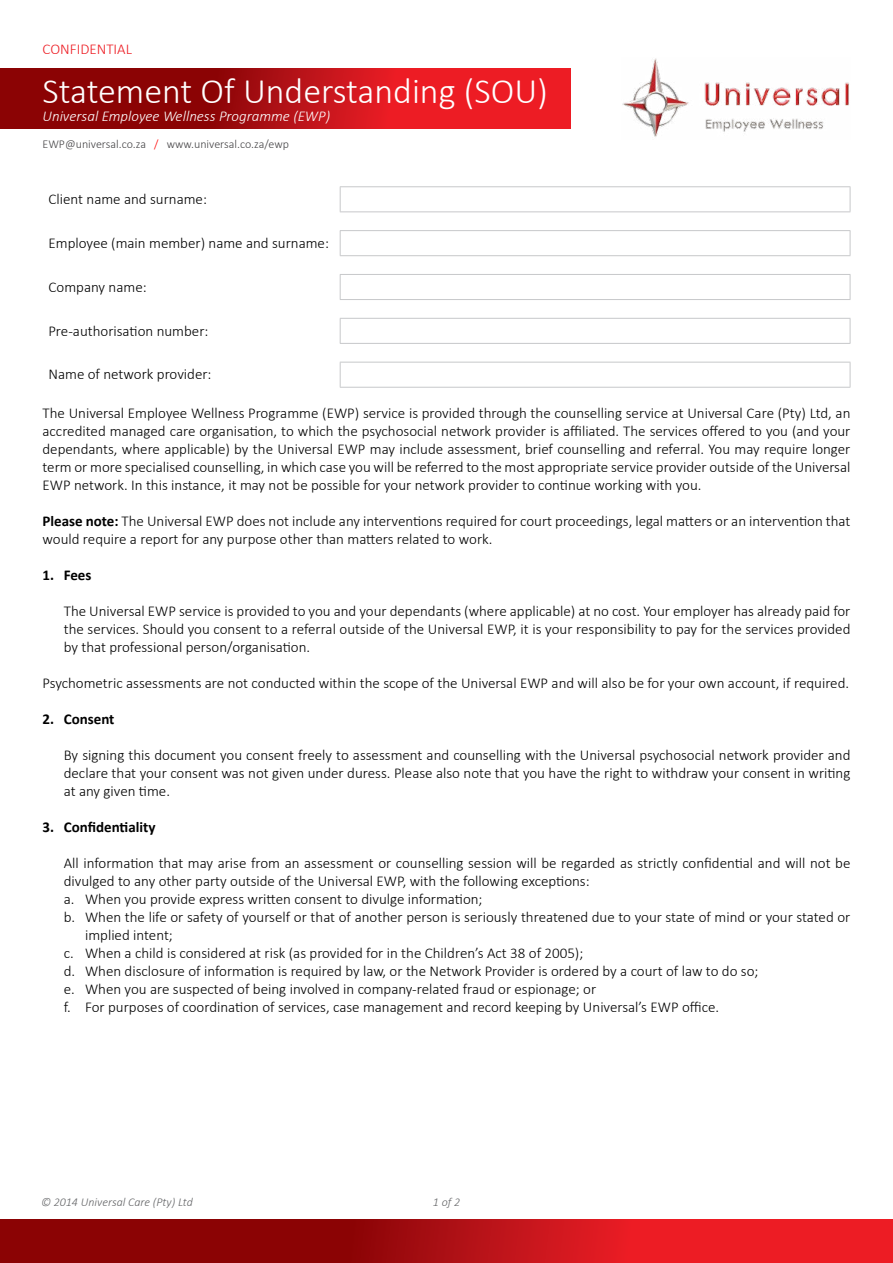
<style>
.page{position:relative;width:893px;height:1263px;background:#fff}
.page>*{position:absolute;margin:0;border:0;box-sizing:border-box;transform-origin:0 0}
.t1{font:300 36px "Calibri";color:#fff}
.t2{font:300 15px/18px "Calibri";color:#000;text-align:justify}
.t3{font:italic 300 15px "Calibri";color:#fff}
.t4{font:700 15px "Calibri";color:#000}
.t5{font:300 15px "Calibri";color:#ed1d24}
.t6{font:300 12px "Calibri";color:#464547}
.t7{font:italic 300 12px "Calibri";color:#636466}
.s1{color:#f00}
.s2{font-weight:700}
</style>
<div class="page">
<svg style="left:0;top:69px;width:571px;height:59px;background:#b80f14"></svg>
<svg style="left:0;top:1219px;width:893px;height:44px;background:#b60f13"></svg>
<hr style="left:340px;top:186px;width:510px;height:1px;background:#c7c8ca">
<svg style="left:340px;top:187px;width:1px;height:24px"></svg>
<svg style="left:850px;top:187px;width:1px;height:24px"></svg>
<hr style="left:340px;top:211px;width:510px;height:1px;background:#c7c8ca">
<hr style="left:340px;top:230px;width:510px;height:1px;background:#c7c8ca">
<svg style="left:340px;top:231px;width:1px;height:24px"></svg>
<svg style="left:850px;top:231px;width:1px;height:24px"></svg>
<hr style="left:340px;top:255px;width:510px;height:1px;background:#c7c8ca">
<hr style="left:340px;top:274px;width:510px;height:1px;background:#c7c8ca">
<svg style="left:340px;top:275px;width:1px;height:24px"></svg>
<svg style="left:850px;top:275px;width:1px;height:24px"></svg>
<hr style="left:340px;top:299px;width:510px;height:1px;background:#c7c8ca">
<hr style="left:340px;top:318px;width:510px;height:1px;background:#c7c8ca">
<svg style="left:340px;top:319px;width:1px;height:24px"></svg>
<svg style="left:850px;top:319px;width:1px;height:24px"></svg>
<hr style="left:340px;top:343px;width:510px;height:1px;background:#c7c8ca">
<hr style="left:340px;top:362px;width:510px;height:1px;background:#c7c8ca">
<svg style="left:340px;top:362px;width:1px;height:25px"></svg>
<svg style="left:850px;top:362px;width:1px;height:25px"></svg>
<hr style="left:340px;top:387px;width:510px;height:1px;background:#c7c8ca">
<img style="left:622px;top:58px;width:227px;height:79px">
<p class="t5" style="left:43px;top:39px;width:91px">CONFIDENTIAL</p>
<h1 class="t1" style="left:43px;top:69px;width:507px">Statement Of Understanding (SOU)</h1>
<p class="t3" style="left:43px;top:107px;width:289px">Universal Employee Wellness Programme (EWP)</p>
<p class="t6" style="left:43px;top:137px;width:248px">EWP@universal.co.za <span class="s1">/</span> www.universal.co.za/ewp</p>
<p class="t2" style="left:49px;top:190px;width:160px">Client name and surname:</p>
<p class="t2" style="left:49px;top:234px;width:282px">Employee (main member) name and surname:</p>
<p class="t2" style="left:49px;top:278px;width:100px">Company name:</p>
<p class="t2" style="left:49px;top:321px;width:161px">Pre-authorisation number:</p>
<p class="t2" style="left:49px;top:365px;width:165px">Name of network provider:</p>
<p class="t2" style="left:43px;top:403px;width:809px">The Universal Employee Wellness Programme (EWP) service is provided through the counselling service at Universal Care (Pty) Ltd, an accredited managed care organisation, to which the psychosocial network provider is affiliated. The services offered to you (and your dependants, where applicable) by the Universal EWP may include assessment, brief counselling and referral. You may require longer term or more specialised counselling, in which case you will be referred to the most appropriate service provider outside of the Universal EWP network. In this instance, it may not be possible for your network provider to continue working with you.</p>
<p class="t2" style="left:43px;top:511px;width:809px"><span class="s2">Please note:</span> The Universal EWP does not include any interventions required for court proceedings, legal matters or an intervention that would require a report for any purpose other than matters related to work.</p>
<p class="t4" style="left:43px;top:565px;width:50px">1. Fees</p>
<p class="t2" style="left:64px;top:601px;width:788px">The Universal EWP service is provided to you and your dependants (where applicable) at no cost. Your employer has already paid for the services. Should you consent to a referral outside of the Universal EWP, it is your responsibility to pay for the services provided by that professional person/organisation.</p>
<p class="t2" style="left:43px;top:673px;width:808px">Psychometric assessments are not conducted within the scope of the Universal EWP and will also be for your own account, if required.</p>
<p class="t4" style="left:43px;top:709px;width:73px">2. Consent</p>
<p class="t2" style="left:64px;top:745px;width:788px">By signing this document you consent freely to assessment and counselling with the Universal psychosocial network provider and declare that your consent was not given under duress. Please also note that you have the right to withdraw your consent in writing at any given time.</p>
<p class="t4" style="left:43px;top:817px;width:114px">3. Confidentiality</p>
<p class="t2" style="left:64px;top:853px;width:788px">All information that may arise from an assessment or counselling session will be regarded as strictly confidential and will not be</p>
<p class="t2" style="left:64px;top:871px;width:527px">divulged to any other party outside of the Universal EWP, with the following exceptions:</p>
<p class="t2" style="left:64px;top:889px;width:420px">a. When you provide express written consent to divulge information;</p>
<p class="t2" style="left:64px;top:907px;width:788px">b. When the life or safety of yourself or that of another person is seriously threatened due to your state of mind or your stated or</p>
<p class="t2" style="left:85px;top:925px;width:89px">implied intent;</p>
<p class="t2" style="left:64px;top:943px;width:521px">c. When a child is considered at risk (as provided for in the Children’s Act 38 of 2005);</p>
<p class="t2" style="left:64px;top:961px;width:696px">d. When disclosure of information is required by law, or the Network Provider is ordered by a court of law to do so;</p>
<p class="t2" style="left:64px;top:979px;width:534px">e. When you are suspected of being involved in company-related fraud or espionage; or</p>
<p class="t2" style="left:64px;top:997px;width:657px">f. For purposes of coordination of services, case management and record keeping by Universal’s EWP office.</p>
<p class="t7" style="left:41px;top:1195px;width:153px">© 2014 Universal Care (Pty) Ltd</p>
<p class="t7" style="left:433px;top:1195px;width:29px">1 of 2</p>
</div>
